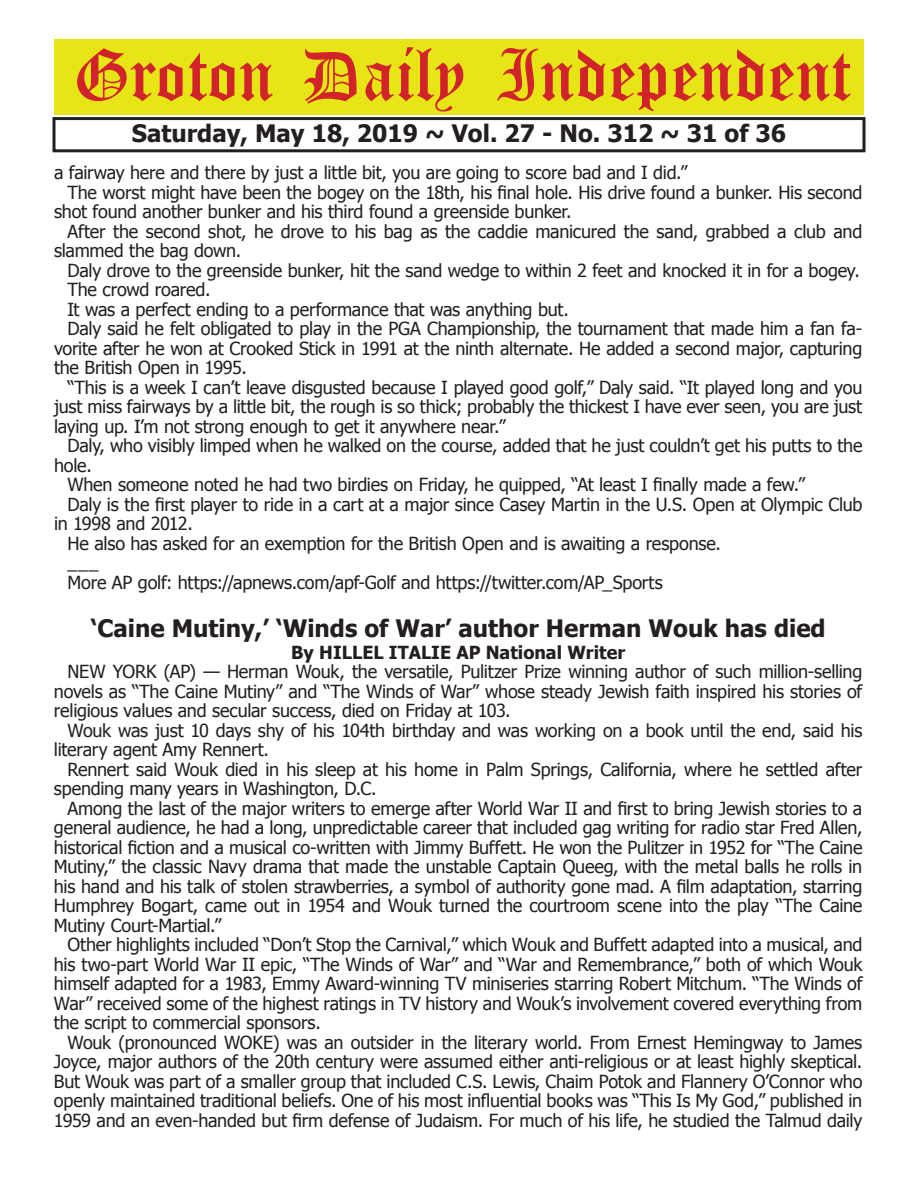
<style>
.page{position:relative;width:918px;height:1188px;background:#fff}
.page>*{position:absolute;margin:0;border:0;box-sizing:border-box;transform-origin:0 0}
.t1{font:54px "Old English Five";color:#d1232a}
.t2{font:700 24px "Tahoma";color:#231f20}
.t3{font:18px/19.5px "Tahoma";letter-spacing:-.015em;color:#231f20;text-align:justify}
.t4{font:700 18px "Tahoma";color:#231f20}
</style>
<div class="page">
<div style="left:52px;top:117px;width:814px;height:35px;border:3px solid #231f20"></div>
<div style="left:54px;top:40px;width:810px;height:75px;background:#e7e515"></div>
<h1 class="t1" style="left:73px;top:50px;width:779px">Groton Daily Independent</h1>
<h2 class="t2" style="left:132px;top:116px;width:656px">Saturday, May 18, 2019 ~ Vol. 27 - No. 312 ~ 31 of 36</h2>
<p class="t3" style="left:54px;top:162px;width:635px">a fairway here and there by just a little bit, you are going to score bad and I did.”</p>
<p class="t3" style="left:68px;top:182px;width:796px">The worst might have been the bogey on the 18th, his final hole. His drive found a bunker. His second</p>
<p class="t3" style="left:54px;top:201px;width:519px">shot found another bunker and his third found a greenside bunker.</p>
<p class="t3" style="left:68px;top:221px;width:796px">After the second shot, he drove to his bag as the caddie manicured the sand, grabbed a club and</p>
<p class="t3" style="left:54px;top:240px;width:189px">slammed the bag down.</p>
<p class="t3" style="left:68px;top:260px;width:794px">Daly drove to the greenside bunker, hit the sand wedge to within 2 feet and knocked it in for a bogey.</p>
<p class="t3" style="left:68px;top:279px;width:144px">The crowd roared.</p>
<p class="t3" style="left:68px;top:299px;width:503px">It was a perfect ending to a performance that was anything but.</p>
<p class="t3" style="left:68px;top:318px;width:796px">Daly said he felt obligated to play in the PGA Championship, the tournament that made him a fan fa-</p>
<p class="t3" style="left:54px;top:338px;width:810px">vorite after he won at Crooked Stick in 1991 at the ninth alternate. He added a second major, capturing</p>
<p class="t3" style="left:54px;top:357px;width:194px">the British Open in 1995.</p>
<p class="t3" style="left:68px;top:377px;width:796px">“This is a week I can’t leave disgusted because I played good golf,” Daly said. “It played long and you</p>
<p class="t3" style="left:54px;top:396px;width:810px">just miss fairways by a little bit, the rough is so thick; probably the thickest I have ever seen, you are just</p>
<p class="t3" style="left:54px;top:416px;width:453px">laying up. I’m not strong enough to get it anywhere near.”</p>
<p class="t3" style="left:68px;top:435px;width:796px">Daly, who visibly limped when he walked on the course, added that he just couldn’t get his putts to the</p>
<p class="t3" style="left:54px;top:455px;width:39px">hole.</p>
<p class="t3" style="left:68px;top:474px;width:739px">When someone noted he had two birdies on Friday, he quipped, “At least I finally made a few.”</p>
<p class="t3" style="left:68px;top:494px;width:796px">Daly is the first player to ride in a cart at a major since Casey Martin in the U.S. Open at Olympic Club</p>
<p class="t3" style="left:54px;top:513px;width:140px">in 1998 and 2012.</p>
<p class="t3" style="left:68px;top:533px;width:655px">He also has asked for an exemption for the British Open and is awaiting a response.</p>
<p class="t3" style="left:68px;top:552px;width:33px">___</p>
<p class="t3" style="left:68px;top:572px;width:597px">More AP golf: https://apnews.com/apf-Golf and https://twitter.com/AP_Sports</p>
<h2 class="t2" style="left:91px;top:612px;width:736px">‘Caine Mutiny,’ ‘Winds of War’ author Herman Wouk has died</h2>
<p class="t4" style="left:291px;top:640px;width:335px">By HILLEL ITALIE AP National Writer</p>
<p class="t3" style="left:54px;top:661px;width:810px;text-indent:14px">NEW YORK (AP) — Herman Wouk, the versatile, Pulitzer Prize winning author of such million-selling novels as “The Caine Mutiny” and “The Winds of War” whose steady Jewish faith inspired his stories of religious values and secular success, died on Friday at 103.</p>
<p class="t3" style="left:54px;top:720px;width:810px;text-indent:14px">Wouk was just 10 days shy of his 104th birthday and was working on a book until the end, said his literary agent Amy Rennert.</p>
<p class="t3" style="left:54px;top:759px;width:810px;text-indent:14px">Rennert said Wouk died in his sleep at his home in Palm Springs, California, where he settled after spending many years in Washington, D.C.</p>
<p class="t3" style="left:54px;top:798px;width:810px;text-indent:14px">Among the last of the major writers to emerge after World War II and first to bring Jewish stories to a general audience, he had a long, unpredictable career that included gag writing for radio star Fred Allen, historical fiction and a musical co-written with Jimmy Buffett. He won the Pulitzer in 1952 for “The Caine Mutiny,” the classic Navy drama that made the unstable Captain Queeg, with the metal balls he rolls in his hand and his talk of stolen strawberries, a symbol of authority gone mad. A film adaptation, starring Humphrey Bogart, came out in 1954 and Wouk turned the courtroom scene into the play “The Caine Mutiny Court-Martial.”</p>
<p class="t3" style="left:54px;top:934px;width:810px;text-indent:14px">Other highlights included “Don’t Stop the Carnival,” which Wouk and Buffett adapted into a musical, and his two-part World War II epic, “The Winds of War” and “War and Remembrance,” both of which Wouk himself adapted for a 1983, Emmy Award-winning TV miniseries starring Robert Mitchum. “The Winds of War” received some of the highest ratings in TV history and Wouk’s involvement covered everything from the script to commercial sponsors.</p>
<p class="t3" style="left:54px;top:1031px;width:810px;text-indent:14px">Wouk (pronounced WOKE) was an outsider in the literary world. From Ernest Hemingway to James Joyce, major authors of the 20th century were assumed either anti-religious or at least highly skeptical.<br>But Wouk was part of a smaller group that included C.S. Lewis, Chaim Potok and Flannery O’Connor who openly maintained traditional beliefs. One of his most influential books was “This Is My God,” published in 1959 and an even-handed but firm defense of Judaism. For much of his life, he studied the Talmud daily</p>
</div>
